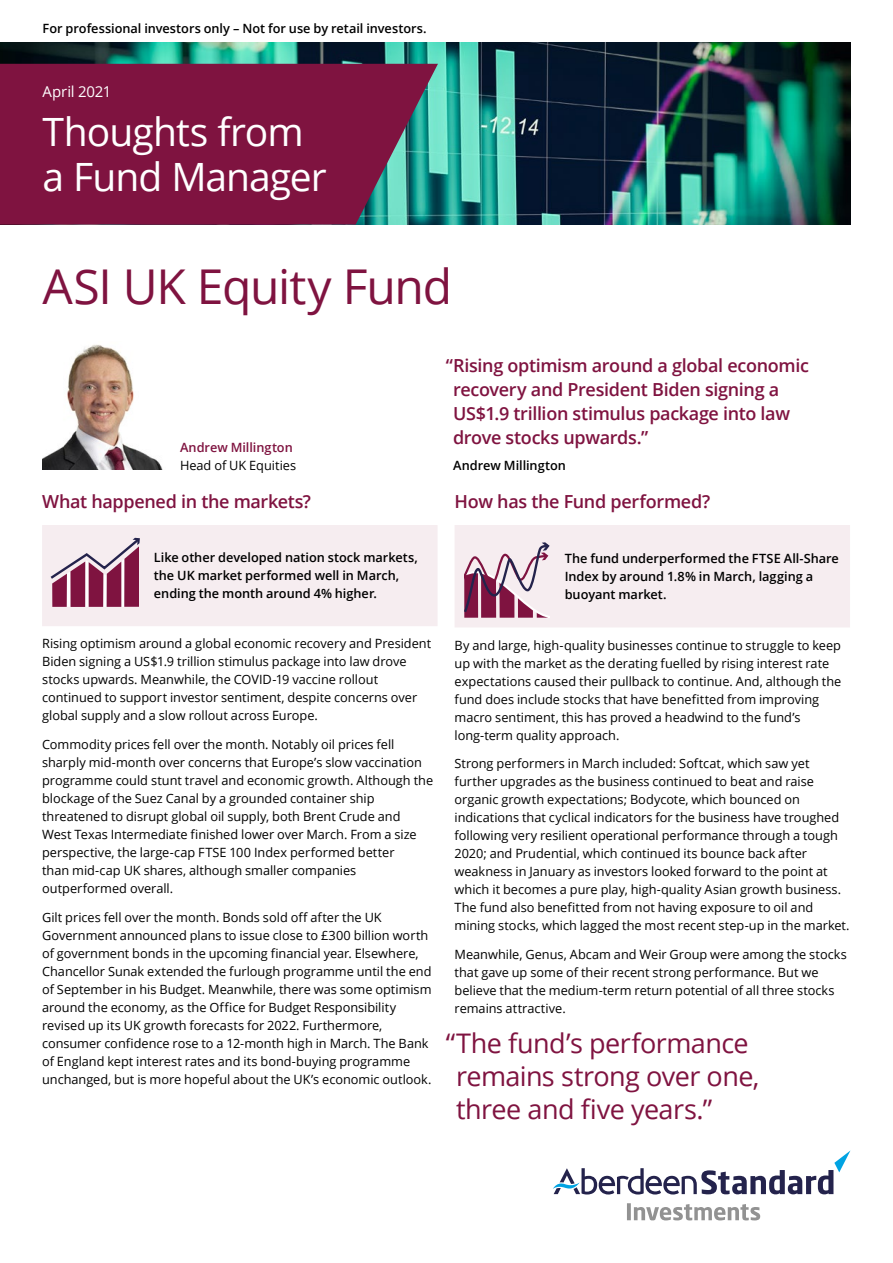
<style>
.page{position:relative;width:893px;height:1263px;background:#fff}
.page>*{position:absolute;margin:0;border:0;box-sizing:border-box;transform-origin:0 0}
.t1{font:48px "Open Sans";letter-spacing:-.025em;color:#7f1340}
.t2{font:39px/45px "Open Sans";letter-spacing:-.025em;color:#fff}
.t3{font:27px/33px "Open Sans";letter-spacing:-.02em;color:#7f1340}
.t4{font:600 18px/24px "Open Sans";letter-spacing:-.02em;color:#7f1340}
.t5{font:15px "Open Sans";letter-spacing:-.015em;color:#fff}
.t6{font:12.75px/18px "Open Sans";color:#000}
.t7{font:600 12.75px/18px "Open Sans";color:#000}
.t8{font:600 12.75px "Open Sans";letter-spacing:-.005em;color:#7f1340}
</style>
<div class="page">
<img style="left:0;top:43px;width:850px;height:182px">
<svg style="left:0;top:64px;width:438px;height:161px;background:#782148"></svg>
<svg style="left:553px;top:1151px;width:297px;height:43px"></svg>
<svg style="left:627px;top:1203px;width:133px;height:17px"></svg>
<svg style="left:42px;top:525px;width:396px;height:101px;background:#efe2e7"></svg>
<svg style="left:455px;top:525px;width:395px;height:102px;background:#eddfe5"></svg>
<img style="left:43px;top:344px;width:120px;height:126px">
<p class="t7" style="left:43px;top:19px;width:386px">For professional investors only – Not for use by retail investors.</p>
<p class="t5" style="left:43px;top:81px;width:71px">April 2021</p>
<h2 class="t2" style="left:43px;top:109px;width:286px">Thoughts from a Fund Manager</h2>
<h1 class="t1" style="left:43px;top:254px;width:411px">ASI UK Equity Fund</h1>
<p class="t8" style="left:180px;top:439px;width:114px">Andrew Millington</p>
<p class="t6" style="left:180px;top:456px;width:118px">Head of UK Equities</p>
<h3 class="t4" style="left:42px;top:489px;width:270px">What happened in the markets?</h3>
<h3 class="t4" style="left:453px;top:353px;width:357px;text-indent:-7px">“Rising optimism around a global economic recovery and President Biden signing a US$1.9 trillion stimulus package into law drove stocks upwards.”</h3>
<p class="t7" style="left:453px;top:456px;width:114px">Andrew Millington</p>
<h3 class="t4" style="left:455px;top:489px;width:257px">How has the Fund performed?</h3>
<p class="t7" style="left:154px;top:548px;width:265px">Like other developed nation stock markets, the UK market performed well in March, ending the month around 4% higher.</p>
<p class="t6" style="left:42px;top:634px;width:391px">Rising optimism around a global economic recovery and President Biden signing a US$1.9 trillion stimulus package into law drove stocks upwards. Meanwhile, the COVID-19 vaccine rollout continued to support investor sentiment, despite concerns over global supply and a slow rollout across Europe.</p>
<p class="t6" style="left:42px;top:735px;width:393px">Commodity prices fell over the month. Notably oil prices fell sharply mid-month over concerns that Europe’s slow vaccination programme could stunt travel and economic growth. Although the blockage of the Suez Canal by a grounded container ship threatened to disrupt global oil supply, both Brent Crude and West Texas Intermediate finished lower over March. From a size perspective, the large-cap FTSE 100 Index performed better<br>than mid-cap UK shares, although smaller companies outperformed overall.</p>
<p class="t6" style="left:42px;top:908px;width:391px">Gilt prices fell over the month. Bonds sold off after the UK Government announced plans to issue close to £300 billion worth of government bonds in the upcoming financial year. Elsewhere, Chancellor Sunak extended the furlough programme until the end of September in his Budget. Meanwhile, there was some optimism around the economy, as the Office for Budget Responsibility revised up its UK growth forecasts for 2022. Furthermore, consumer confidence rose to a 12-month high in March. The Bank of England kept interest rates and its bond-buying programme unchanged, but is more hopeful about the UK’s economic outlook.</p>
<p class="t7" style="left:565px;top:549px;width:276px">The fund underperformed the FTSE All-Share<br>Index by around 1.8% in March, lagging a buoyant market.</p>
<p class="t6" style="left:455px;top:636px;width:388px">By and large, high-quality businesses continue to struggle to keep up with the market as the derating fuelled by rising interest rate expectations caused their pullback to continue. And, although the fund does include stocks that have benefitted from improving macro sentiment, this has proved a headwind to the fund’s long-term quality approach.</p>
<p class="t6" style="left:455px;top:754px;width:397px">Strong performers in March included: Softcat, which saw yet further upgrades as the business continued to beat and raise organic growth expectations; Bodycote, which bounced on indications that cyclical indicators for the business have troughed following very resilient operational performance through a tough 2020; and Prudential, which continued its bounce back after weakness in January as investors looked forward to the point at which it becomes a pure play, high-quality Asian growth business.<br>The fund also benefitted from not having exposure to oil and mining stocks, which lagged the most recent step-up in the market.</p>
<p class="t6" style="left:455px;top:945px;width:394px">Meanwhile, Genus, Abcam and Weir Group were among the stocks that gave up some of their recent strong performance. But we believe that the medium-term return potential of all three stocks remains attractive.</p>
<h3 class="t3" style="left:456px;top:1026px;width:305px;text-indent:-10px">“The fund’s performance remains strong over one, three and five years.”</h3>
</div>
